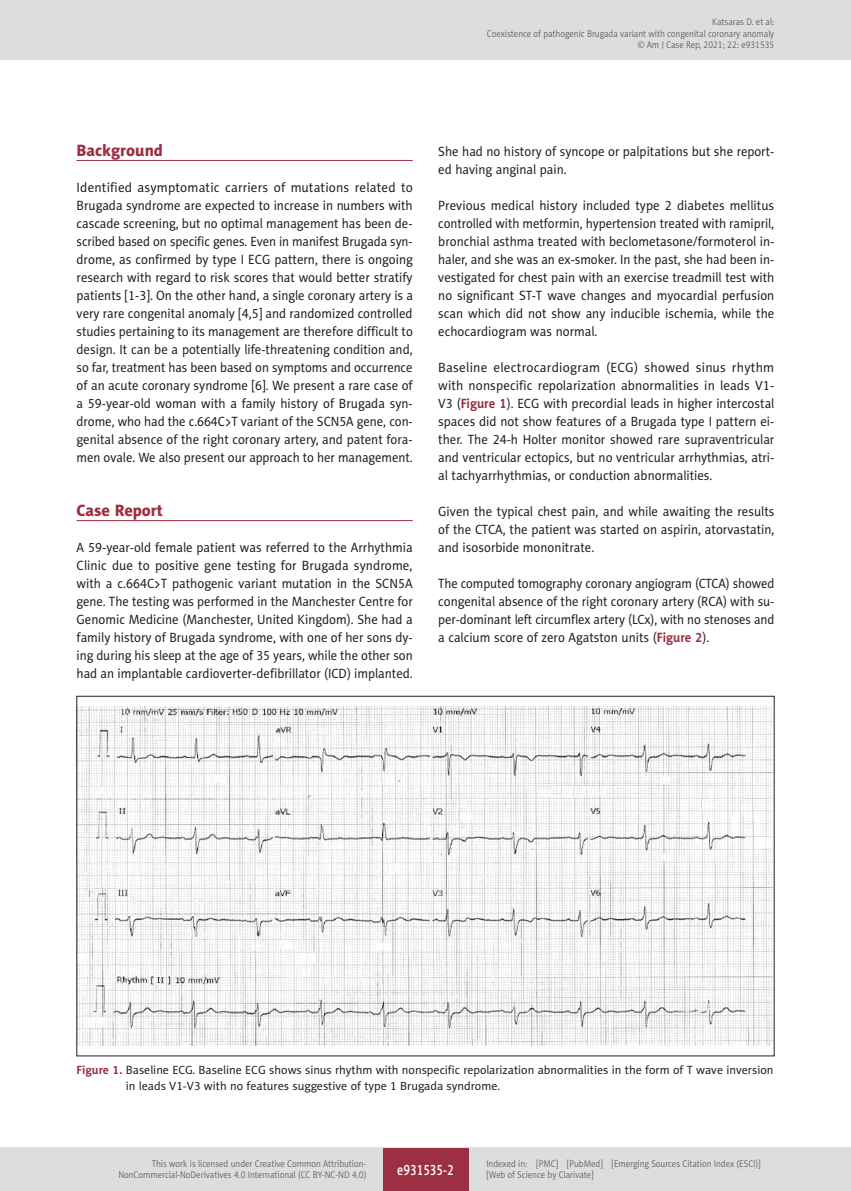
<style>
.page{position:relative;width:851px;height:1191px;background:#fff}
.page>*{position:absolute;margin:0;border:0;box-sizing:border-box;transform-origin:0 0}
.AJCR_Headline_1{font:16.5px "Naomi Sans EFN Heavy";color:#9d2f42}
.AJCR_e-PAGINA{font:15px "Naomi Sans EFN Medium";color:#fff;scale:.8 1}
.AJCR_Body{font:13.5px/18px "Naomi Sans EFN";color:#231f20;text-align:justify}
.AJCR_Body-2{font:13.5px/18px "Naomi Sans EFN";color:#231f20;text-align:justify;scale:.95 1}
.AJCR_Body-3{font:13.5px/18px "Naomi Sans EFN";color:#231f20;text-align:justify;scale:.96 1}
.AJCR_Body-4{font:13.5px/18px "Naomi Sans EFN";color:#231f20;text-align:justify;scale:.93 1}
.AJCR_Rycina_tytul{font:12px/15.8px "Naomi Sans EFN";color:#231f20}
.AJCR_pagina_zywa{font:9.75px/11.2px "Naomi Sans EFN Light";color:#57585a;text-align:right;scale:.9 1}
.AJCR_pagina_sygnatur{font:9.75px "Naomi Sans EFN Light";color:#57585a;scale:.9 1}
.s1{font-weight:700;color:#9d2f42}
</style>
<div class="page">
<hr style="left:77px;top:160px;width:335px;height:1px;background:#9d2f42">
<hr style="left:77px;top:520px;width:335px;height:1px;background:#9d2f42">
<img style="left:79px;top:706px;width:693px;height:340px">
<div style="left:0;top:0;width:850px;height:60px;background:#dcdddf"></div>
<hr style="left:850px;top:0;width:1px;height:60px;background:#dcdddf">
<div style="left:0;top:1148px;width:850px;height:43px;background:#dcdddf"></div>
<div style="left:383px;top:1147px;width:85px;height:43px;background:#9d2f42"></div>
<p class="AJCR_pagina_zywa" style="left:486px;top:16px;width:321px">Katsaras D. et al:<br>Coexistence of pathogenic Brugada variant with congenital coronary anomaly</p>
<p class="AJCR_pagina_sygnatur" style="left:637px;top:39px;width:153px">© Am J Case Rep, 2021; 22: e931535</p>
<p class="AJCR_Headline_1" style="left:77px;top:140px;width:88px">Background</p>
<p class="AJCR_Body" style="left:77px;top:178px;width:338px">Identified asymptomatic carriers of mutations related to Brugada syndrome are expected to increase in numbers with cascade screening, but no optimal management has been de&shy;scribed based on specific genes. Even in manifest Brugada syn&shy;drome, as confirmed by type I ECG pattern, there is ongoing research with regard to risk scores that would better stratify patients [1-3]. On the other hand, a single coronary artery is a very rare congenital anomaly [4,5] and randomized controlled studies pertaining to its management are therefore difficult to design. It can be a potentially life-threatening condition and, so far, treatment has been based on symptoms and occurrence of an acute coronary syndrome [6]. We present a rare case of a 59-year-old woman with a family history of Brugada syn&shy;drome, who had the c.664C&gt;T variant of the SCN5A gene, con&shy;genital absence of the right coronary artery, and patent fora&shy;men ovale. We also present our approach to her management.</p>
<p class="AJCR_Headline_1" style="left:77px;top:500px;width:88px">Case Report</p>
<p class="AJCR_Body-2" style="left:77px;top:538px;width:355px">A 59-year-old female patient was referred to the Arrhythmia Clinic due to positive gene testing for Brugada syndrome, with a c.664C&gt;T pathogenic variant mutation in the SCN5A gene. The testing was performed in the Manchester Centre for Genomic Medicine (Manchester, United Kingdom). She had a family history of Brugada syndrome, with one of her sons dy&shy;ing during his sleep at the age of 35 years, while the other son had an implantable cardioverter-defibrillator (ICD) implanted.</p>
<p class="AJCR_Body-2" style="left:438px;top:142px;width:355px">She had no history of syncope or palpitations but she report&shy;ed having anginal pain.</p>
<p class="AJCR_Body-3" style="left:438px;top:196px;width:351px">Previous medical history included type 2 diabetes mellitus controlled with metformin, hypertension treated with ramipril, bronchial asthma treated with beclometasone/formoterol in&shy;haler, and she was an ex-smoker. In the past, she had been in&shy;vestigated for chest pain with an exercise treadmill test with no significant ST-T wave changes and myocardial perfusion scan which did not show any inducible ischemia, while the echocardiogram was normal.</p>
<p class="AJCR_Body" style="left:438px;top:358px;width:337px">Baseline electrocardiogram (ECG) showed sinus rhythm with nonspecific repolarization abnormalities in leads V1- V3 (<span class="s1">Figure 1</span>). ECG with precordial leads in higher intercostal spaces did not show features of a Brugada type I pattern ei&shy;ther. The 24-h Holter monitor showed rare supraventricular and ventricular ectopics, but no ventricular arrhythmias, atri&shy;al tachyarrhythmias, or conduction abnormalities.</p>
<p class="AJCR_Body-2" style="left:438px;top:502px;width:355px">Given the typical chest pain, and while awaiting the results of the CTCA, the patient was started on aspirin, atorvastatin, and isosorbide mononitrate.</p>
<p class="AJCR_Body-4" style="left:438px;top:574px;width:363px">The computed tomography coronary angiogram (CTCA) showed congenital absence of the right coronary artery (RCA) with su&shy;per-dominant left circumflex artery (LCx), with no stenoses and a calcium score of zero Agatston units (<span class="s1">Figure 2</span>).</p>
<p class="AJCR_Rycina_tytul" style="left:126px;top:1062px;width:649px;text-indent:-49px"><span class="s1">Figure 1.</span> Baseline ECG. Baseline ECG shows sinus rhythm with nonspecific repolarization abnormalities in the form of T wave inversion in leads V1-V3 with no features suggestive of type 1 Brugada syndrome.</p>
<p class="AJCR_pagina_zywa" style="left:118px;top:1158px;width:277px">This work is licensed under Creative Common Attribution-<br>NonCommercial-NoDerivatives 4.0 International (CC BY-NC-ND 4.0)</p>
<p class="AJCR_e-PAGINA" style="left:397px;top:1160px;width:72px">e931535-2</p>
<p class="AJCR_pagina_zywa" style="left:486px;top:1158px;width:306px;text-align:left">Indexed in: [PMC] [PubMed] [Emerging Sources Citation Index (ESCI)] [Web of Science by Clarivate]</p>
</div>
